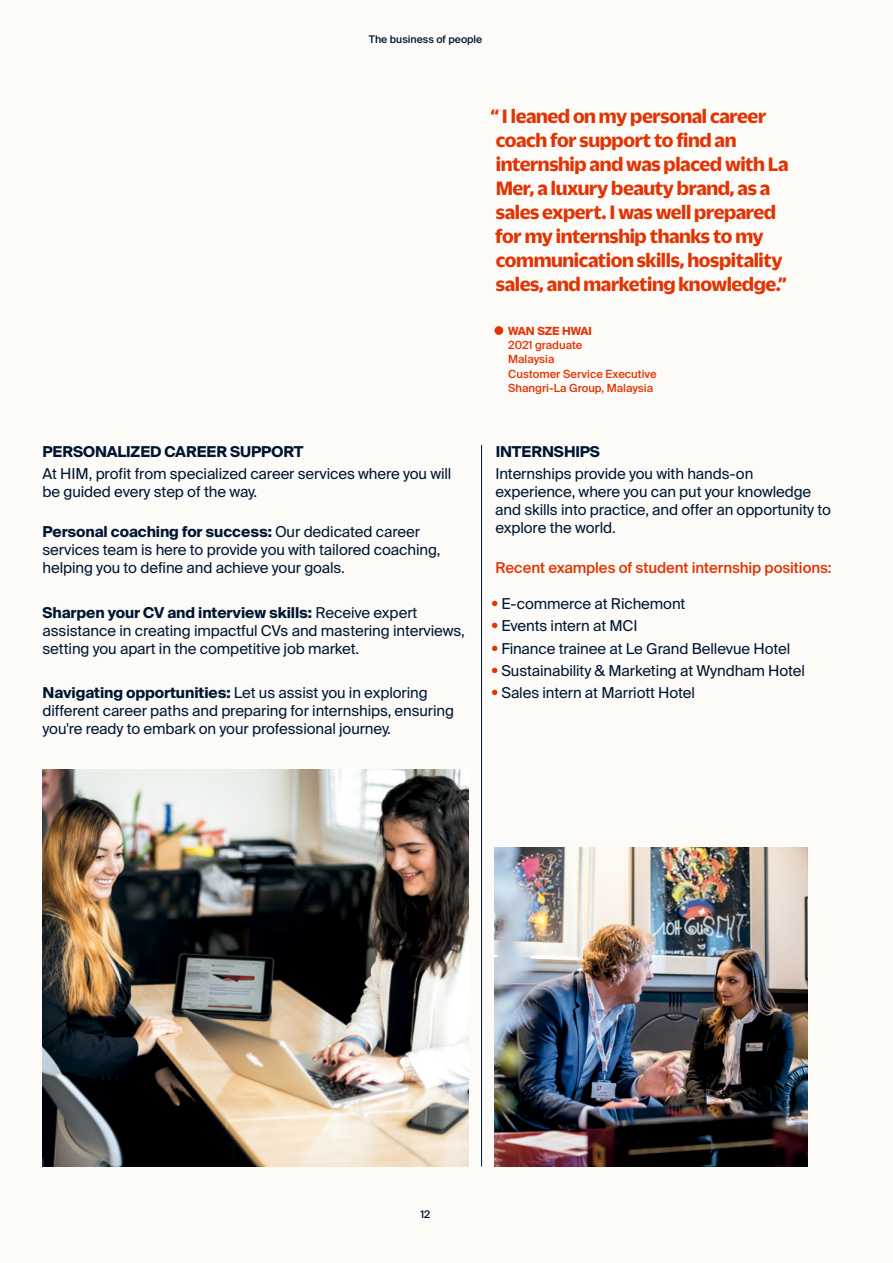
<style>
.page{position:relative;width:893px;height:1263px;background:#fcfbf7}
.page>*{position:absolute;margin:0;border:0;box-sizing:border-box;transform-origin:0 0}
.t1{font:700 21px/24px "Duplicate Sans";letter-spacing:-.02em;color:#e23404}
.t2{font:15px/18px "Suisse Intl";letter-spacing:-.005em;color:#001533}
.t3{font:500 15px "Suisse Intl";letter-spacing:-.005em;color:#e23404}
.t4{font:700 15px "Suisse Intl";letter-spacing:-.005em;color:#001533}
.t5{font:500 11.25px/14.2px "Suisse Intl";color:#e23404}
.t6{font:700 11.25px "Suisse Intl";color:#e23404}
.t7{font:500 10.5px "Suisse Intl";color:#001533}
.s1{font-weight:700}
.s2{color:#e23404}
</style>
<div class="page">
<img style="left:494px;top:848px;width:314px;height:318px">
<img style="left:43px;top:769px;width:426px;height:397px">
<div style="left:494px;top:326px;width:9px;height:9px;background:#e23404;border-radius:50%"></div>
<hr style="left:481px;top:445px;width:1px;height:721px;background:#001533">
<p class="t7" style="left:369px;top:33px;width:115px">The business of people</p>
<p class="t4" style="left:43px;top:443px;width:263px">PERSONALIZED CAREER SUPPORT</p>
<p class="t2" style="left:43px;top:465px;width:410px">At HIM, profit from specialized career services where you will be guided every step of the way.</p>
<p class="t2" style="left:43px;top:523px;width:400px"><span class="s1">Personal coaching for success:</span> Our dedicated career services team is here to provide you with tailored coaching, helping you to define and achieve your goals.</p>
<p class="t2" style="left:43px;top:603px;width:424px"><span class="s1">Sharpen your CV and interview skills:</span> Receive expert assistance in creating impactful CVs and mastering interviews, setting you apart in the competitive job market.</p>
<p class="t2" style="left:43px;top:684px;width:413px"><span class="s1">Navigating opportunities:</span> Let us assist you in exploring different career paths and preparing for internships, ensuring you're ready to embark on your professional journey.</p>
<p class="t1" style="left:490px;top:103px;width:300px">“ I leaned on my personal career coach for support to find an internship and was placed with La<br>Mer, a luxury beauty brand, as a sales expert. I was well prepared for my internship thanks to my communication skills, hospitality sales, and marketing knowledge.”</p>
<p class="t6" style="left:508px;top:324px;width:85px">WAN SZE HWAI</p>
<p class="t5" style="left:508px;top:338px;width:150px">2021 graduate<br>Malaysia<br>Customer Service Executive<br>Shangri-La Group, Malaysia</p>
<p class="t4" style="left:496px;top:443px;width:106px">INTERNSHIPS</p>
<p class="t2" style="left:495px;top:465px;width:337px">Internships provide you with hands-on experience, where you can put your knowledge and skills into practice, and offer an opportunity to explore the world.</p>
<p class="t3" style="left:496px;top:559px;width:337px">Recent examples of student internship positions:</p>
<p class="t2" style="left:491px;top:595px;width:196px"><span class="s2">•</span> E-commerce at Richemont</p>
<p class="t2" style="left:491px;top:617px;width:148px"><span class="s2">•</span> Events intern at MCI</p>
<p class="t2" style="left:491px;top:639px;width:300px"><span class="s2">•</span> Finance trainee at Le Grand Bellevue Hotel</p>
<p class="t2" style="left:491px;top:662px;width:315px"><span class="s2">•</span> Sustainability &amp; Marketing at Wyndham Hotel</p>
<p class="t2" style="left:491px;top:684px;width:205px"><span class="s2">•</span> Sales intern at Marriott Hotel</p>
<p class="t7" style="left:420px;top:1208px;width:11px">12</p>
</div>
